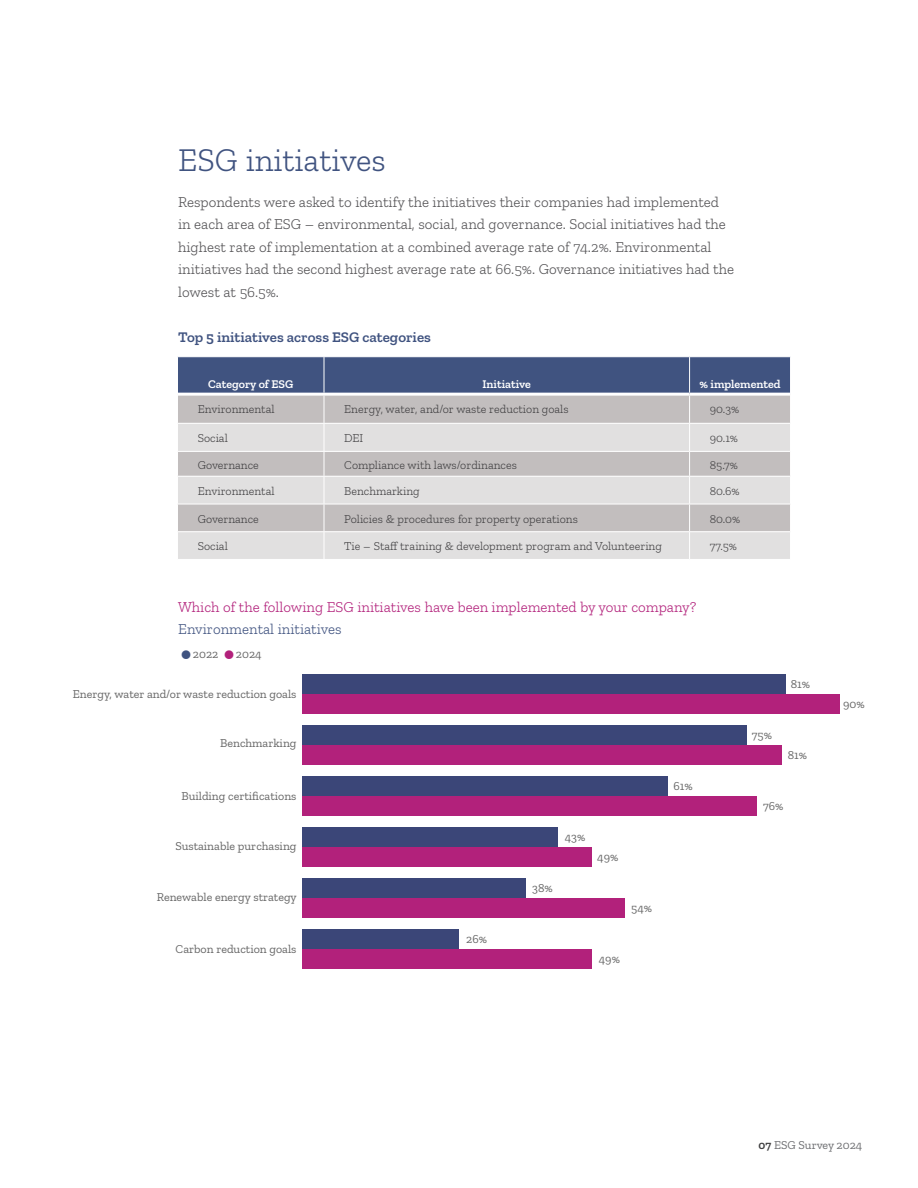
<style>
.page{position:relative;width:918px;height:1188px;background:#fff}
.page>*{position:absolute;margin:0;border:0;box-sizing:border-box;transform-origin:0 0}
.t1{font:300 33px "Zilla Slab";color:#405380}
.t2{font:300 15px/22.5px "Zilla Slab";color:#545355}
.t3{font:300 15px "Zilla Slab";color:#b2217b}
.t4{font:600 15px "Zilla Slab";color:#405380}
.t5{font:300 15px "Zilla Slab";color:#405380}
.t6{font:300 12px "Zilla Slab";color:#414042}
.t7{font:12px "Zilla Slab";color:#666}
.t8{font:600 12px "Zilla Slab";color:#fff}
.t9{font:12px "Zilla Slab";color:#6d6e71}
.s1{font-weight:600;color:#3e3e3f}
</style>
<div class="page">
<svg style="left:178px;top:357px;width:613px;height:202px;background:#b9bac2"></svg>
<hr style="left:178px;top:393px;width:146px;height:3px;background:#fff">
<hr style="left:324px;top:393px;width:366px;height:3px;background:#fff">
<hr style="left:690px;top:393px;width:100px;height:3px;background:#fff">
<hr style="left:177px;top:504px;width:147px;height:1px;background:#fff">
<hr style="left:324px;top:504px;width:366px;height:1px;background:#fff">
<hr style="left:690px;top:504px;width:101px;height:1px;background:#fff">
<div style="left:302px;top:674px;width:484px;height:20px;background:#3b4678"></div>
<div style="left:302px;top:725px;width:445px;height:20px;background:#3b4678"></div>
<div style="left:302px;top:776px;width:366px;height:20px;background:#3b4678"></div>
<div style="left:302px;top:827px;width:256px;height:20px;background:#3b4678"></div>
<div style="left:302px;top:878px;width:224px;height:20px;background:#3b4678"></div>
<div style="left:302px;top:929px;width:157px;height:20px;background:#3b4678"></div>
<div style="left:302px;top:694px;width:538px;height:20px;background:#b2217b"></div>
<div style="left:302px;top:745px;width:480px;height:20px;background:#b2217b"></div>
<div style="left:302px;top:796px;width:455px;height:20px;background:#b2217b"></div>
<div style="left:302px;top:847px;width:290px;height:20px;background:#b2217b"></div>
<div style="left:302px;top:898px;width:323px;height:20px;background:#b2217b"></div>
<div style="left:302px;top:949px;width:290px;height:20px;background:#b2217b"></div>
<h1 class="t1" style="left:178px;top:142px;width:209px">ESG initiatives</h1>
<p class="t2" style="left:178px;top:191px;width:557px">Respondents were asked to identify the initiatives their companies had implemented in each area of ESG – environmental, social, and governance. Social initiatives had the highest rate of implementation at a combined average rate of 74.2%. Environmental initiatives had the second highest average rate at 66.5%. Governance initiatives had the lowest at 56.5%.</p>
<p class="t4" style="left:178px;top:328px;width:254px">Top 5 initiatives across ESG categories</p>
<p class="t8" style="left:208px;top:377px;width:87px">Category of ESG</p>
<p class="t8" style="left:483px;top:377px;width:50px">Initiative</p>
<p class="t8" style="left:699px;top:377px;width:83px">% implemented</p>
<p class="t6" style="left:198px;top:403px;width:78px">Environmental</p>
<p class="t6" style="left:344px;top:403px;width:226px">Energy, water, and/or waste reduction goals</p>
<p class="t6" style="left:710px;top:403px;width:31px">90.3%</p>
<p class="t6" style="left:198px;top:431px;width:32px">Social</p>
<p class="t6" style="left:344px;top:431px;width:21px">DEI</p>
<p class="t6" style="left:710px;top:431px;width:30px">90.1%</p>
<p class="t6" style="left:198px;top:458px;width:63px">Governance</p>
<p class="t6" style="left:344px;top:458px;width:174px">Compliance with laws/ordinances</p>
<p class="t6" style="left:710px;top:458px;width:30px">85.7%</p>
<p class="t6" style="left:198px;top:484px;width:78px">Environmental</p>
<p class="t6" style="left:344px;top:484px;width:77px">Benchmarking</p>
<p class="t6" style="left:710px;top:484px;width:31px">80.6%</p>
<p class="t6" style="left:198px;top:512px;width:63px">Governance</p>
<p class="t6" style="left:344px;top:512px;width:235px">Policies &amp; procedures for property operations</p>
<p class="t6" style="left:710px;top:512px;width:32px">80.0%</p>
<p class="t6" style="left:198px;top:540px;width:32px">Social</p>
<p class="t6" style="left:344px;top:540px;width:319px">Tie – Staff training &amp; development program and Volunteering</p>
<p class="t6" style="left:710px;top:540px;width:29px">77.5%</p>
<p class="t3" style="left:178px;top:598px;width:520px">Which of the following ESG initiatives have been implemented by your company?</p>
<p class="t5" style="left:178px;top:621px;width:165px">Environmental initiatives</p>
<p class="t7" style="left:193px;top:647px;width:27px">2022</p>
<p class="t7" style="left:236px;top:647px;width:27px">2024</p>
<p class="t7" style="left:73px;top:687px;width:225px">Energy, water and/or waste reduction goals</p>
<p class="t7" style="left:220px;top:737px;width:78px">Benchmarking</p>
<p class="t7" style="left:182px;top:789px;width:116px">Building certifications</p>
<p class="t7" style="left:175px;top:840px;width:123px">Sustainable purchasing</p>
<p class="t7" style="left:157px;top:890px;width:141px">Renewable energy strategy</p>
<p class="t7" style="left:176px;top:942px;width:122px">Carbon reduction goals</p>
<p class="t7" style="left:466px;top:932px;width:22px">26%</p>
<p class="t7" style="left:532px;top:881px;width:22px">38%</p>
<p class="t7" style="left:565px;top:830px;width:22px">43%</p>
<p class="t7" style="left:597px;top:850px;width:23px">49%</p>
<p class="t7" style="left:631px;top:901px;width:22px">54%</p>
<p class="t7" style="left:599px;top:952px;width:23px">49%</p>
<p class="t7" style="left:673px;top:779px;width:21px">61%</p>
<p class="t7" style="left:791px;top:677px;width:21px">81%</p>
<p class="t7" style="left:752px;top:728px;width:22px">75%</p>
<p class="t7" style="left:788px;top:748px;width:21px">81%</p>
<p class="t7" style="left:763px;top:799px;width:22px">76%</p>
<p class="t7" style="left:843px;top:697px;width:23px">90%</p>
<p class="t9" style="left:759px;top:1139px;width:105px"><span class="s1">07</span> ESG Survey 2024</p>
</div>
